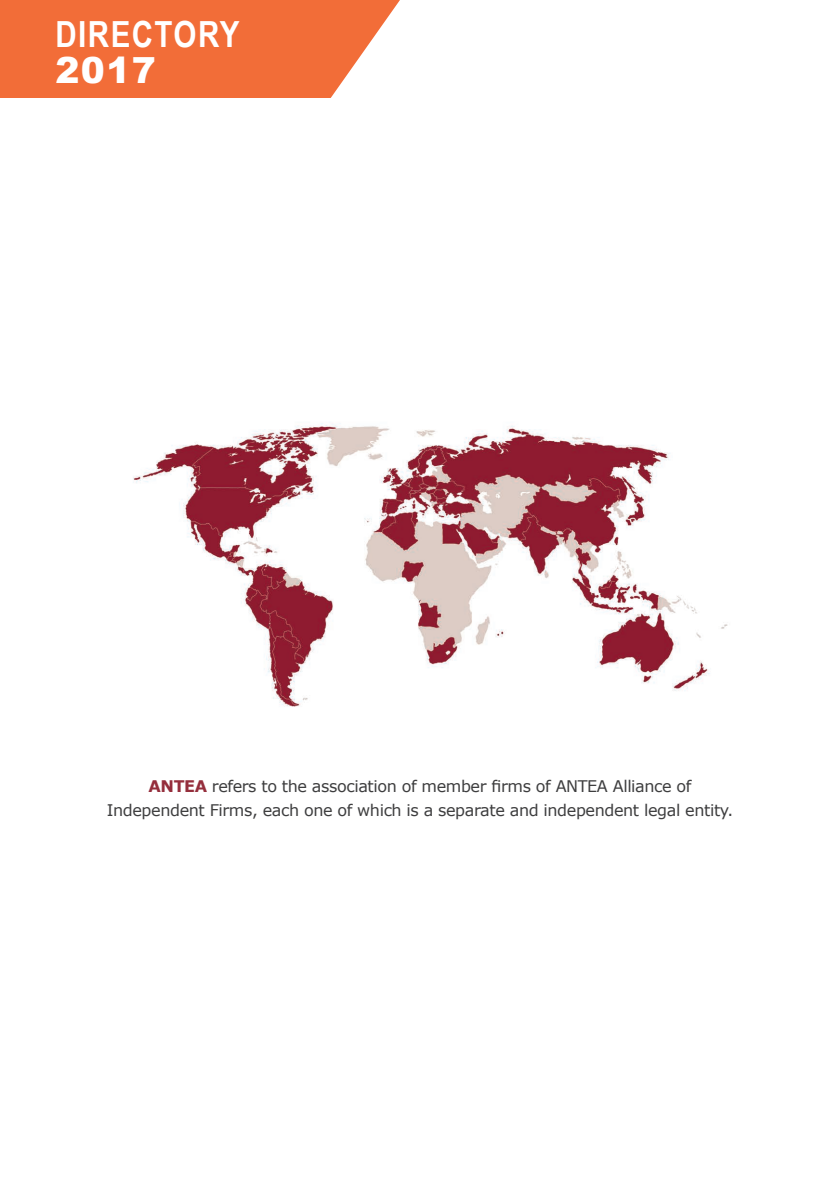
<style>
.page{position:relative;width:840px;height:1191px;background:#fff}
.page>*{position:absolute;margin:0;border:0;box-sizing:border-box;transform-origin:0 0}
.t1{font:700 36px "Arial Narrow";letter-spacing:.04em;color:#fff}
.t2{font:900 36px "Arial";color:#fff}
.t3{font:16px/24px "Verdana";letter-spacing:-.025em;color:#3e3e3f;text-align:center}
.s1{font-weight:700;color:#952e3c}
</style>
<div class="page">
<div style="left:0;top:0;width:488px;height:98px;background:#f26d38"></div>
<svg style="left:330px;top:0;width:158px;height:98px"></svg>
<img style="left:133px;top:423px;width:595px;height:284px">
<h1 class="t1" style="left:55px;top:7px;width:185px">DIRECTORY</h1>
<h1 class="t2" style="left:55px;top:44px;width:102px">2017</h1>
<p class="t3" style="left:107px;top:774px;width:627px"><span class="s1">ANTEA</span> refers to the association of member firms of ANTEA Alliance of<br>Independent Firms, each one of which is a separate and independent legal entity.</p>
</div>
